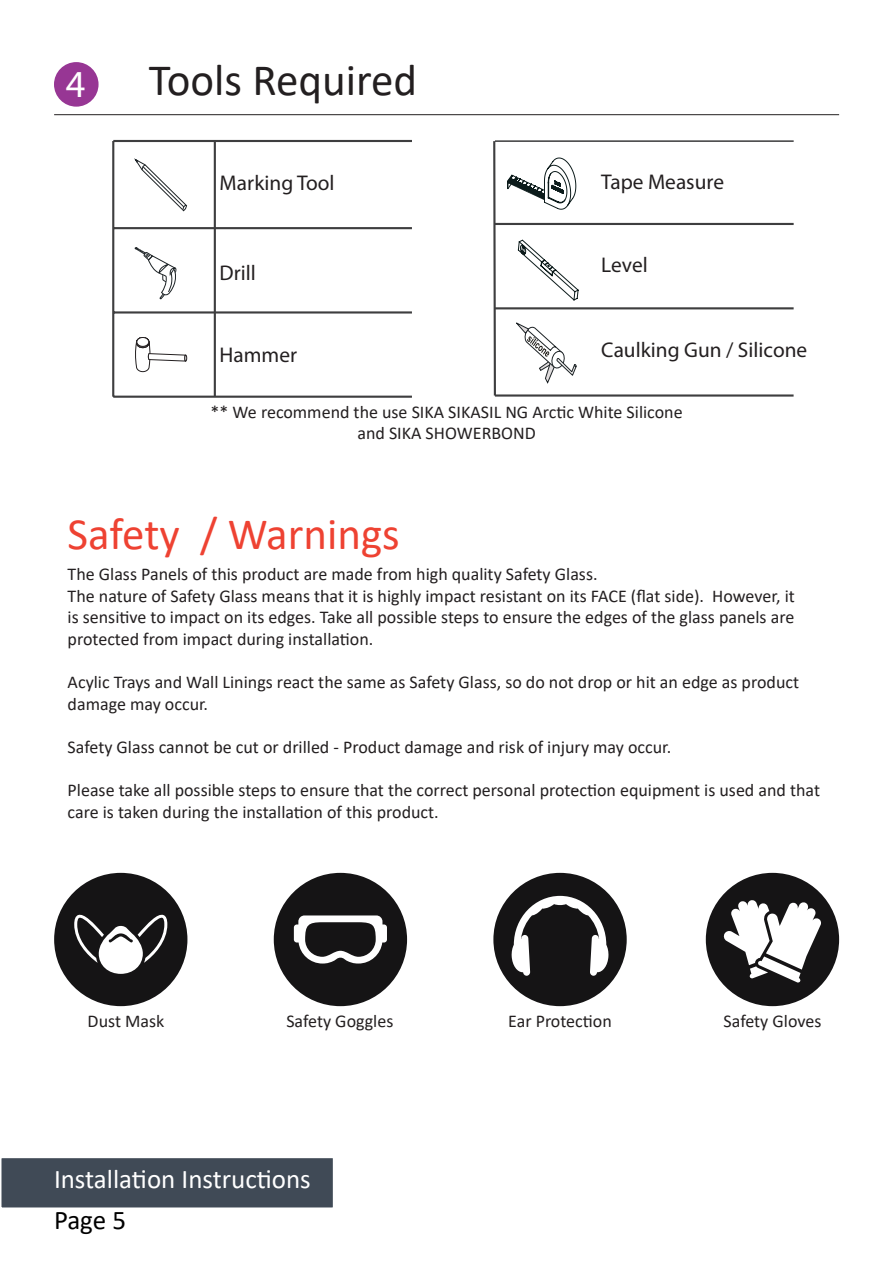
<style>
.page{position:relative;width:893px;height:1263px;background:#fff}
.page>*{position:absolute;margin:0;border:0;box-sizing:border-box;transform-origin:0 0}
.t1{font:45px "Calibri";color:#ee4232}
.t2{font:45px "Calibri";color:#231f20}
.t3{font:38.25px "Myriad Pro";color:#fff}
.t4{font:27px "Calibri";color:#fff}
.t5{font:27px "Calibri";color:#000}
.t6{font:21.3px "Myriad Pro";color:#231f20}
.t7{font:18px/21.6px "Calibri";color:#231f20}
</style>
<div class="page">
<div style="left:1px;top:1157px;width:333px;height:51px;background:#404a56"></div>
<div style="left:0;top:1157px;width:334px;height:52px;border:2px solid #fff"></div>
<hr style="left:54px;top:114px;width:785px;height:1px;background:#231f20">
<svg style="left:135px;top:337px;width:53px;height:35px"></svg>
<svg style="left:135px;top:159px;width:52px;height:52px"></svg>
<svg style="left:135px;top:247px;width:42px;height:52px"></svg>
<svg style="left:507px;top:158px;width:69px;height:51px"></svg>
<svg style="left:518px;top:240px;width:60px;height:60px"></svg>
<hr style="left:214px;top:141px;width:2px;height:256px;background:#3e3e3f">
<hr style="left:112px;top:141px;width:2px;height:256px;background:#3e3e3f">
<hr style="left:113px;top:140px;width:299px;height:2px;background:#3e3e3f">
<hr style="left:113px;top:227px;width:299px;height:2px;background:#3e3e3f">
<hr style="left:113px;top:311px;width:299px;height:2px;background:#3e3e3f">
<hr style="left:113px;top:396px;width:299px;height:2px;background:#3e3e3f">
<svg style="left:493px;top:141px;width:4px;height:256px"></svg>
<hr style="left:495px;top:140px;width:299px;height:2px;background:#3e3e3f">
<hr style="left:495px;top:223px;width:299px;height:2px;background:#3e3e3f">
<hr style="left:495px;top:307px;width:299px;height:2px;background:#3e3e3f">
<hr style="left:495px;top:394px;width:299px;height:3px;background:#3e3e3f">
<svg style="left:516px;top:322px;width:61px;height:62px"></svg>
<div style="left:55px;top:63px;width:43px;height:43px;background:#973694;border-radius:50%"></div>
<div style="left:54px;top:62px;width:45px;height:45px;border:2px solid #973694;border-radius:50%"></div>
<svg style="left:54px;top:873px;width:133px;height:133px"></svg>
<svg style="left:493px;top:873px;width:134px;height:133px"></svg>
<svg style="left:706px;top:873px;width:133px;height:133px"></svg>
<svg style="left:274px;top:873px;width:133px;height:133px"></svg>
<p class="t3" style="left:66px;top:61px;width:21px">4</p>
<p class="t2" style="left:149px;top:49px;width:270px">Tools Required</p>
<p class="t6" style="left:220px;top:169px;width:116px">Marking Tool</p>
<p class="t6" style="left:220px;top:259px;width:38px">Drill</p>
<p class="t6" style="left:220px;top:341px;width:79px">Hammer</p>
<p class="t6" style="left:601px;top:169px;width:124px">Tape Measure</p>
<p class="t6" style="left:601px;top:252px;width:48px">Level</p>
<p class="t6" style="left:601px;top:337px;width:208px">Caulking Gun / Silicone</p>
<p class="t7" style="left:211px;top:401px;width:473px;text-align:center">** We recommend the use SIKA SIKASIL NG Arctic White Silicone and SIKA SHOWERBOND</p>
<p class="t1" style="left:68px;top:502px;width:334px">Safety / Warnings</p>
<p class="t7" style="left:68px;top:563px;width:531px">The Glass Panels of this product are made from high quality Safety Glass.</p>
<p class="t7" style="left:68px;top:584px;width:729px;text-align:justify">The nature of Safety Glass means that it is highly impact resistant on its FACE (flat side). However, it is sensitive to impact on its edges. Take all possible steps to ensure the edges of the glass panels are protected from impact during installation.</p>
<p class="t7" style="left:68px;top:671px;width:733px">Acylic Trays and Wall Linings react the same as Safety Glass, so do not drop or hit an edge as product damage may occur.</p>
<p class="t7" style="left:68px;top:736px;width:605px">Safety Glass cannot be cut or drilled - Product damage and risk of injury may occur.</p>
<p class="t7" style="left:68px;top:779px;width:754px">Please take all possible steps to ensure that the correct personal protection equipment is used and that care is taken during the installation of this product.</p>
<p class="t7" style="left:88px;top:1010px;width:78px">Dust Mask</p>
<p class="t7" style="left:286px;top:1010px;width:109px">Safety Goggles</p>
<p class="t7" style="left:508px;top:1010px;width:105px">Ear Protection</p>
<p class="t7" style="left:724px;top:1010px;width:99px">Safety Gloves</p>
<p class="t4" style="left:54px;top:1160px;width:258px">Installation Instructions</p>
<p class="t5" style="left:54px;top:1201px;width:74px">Page 5</p>
</div>
